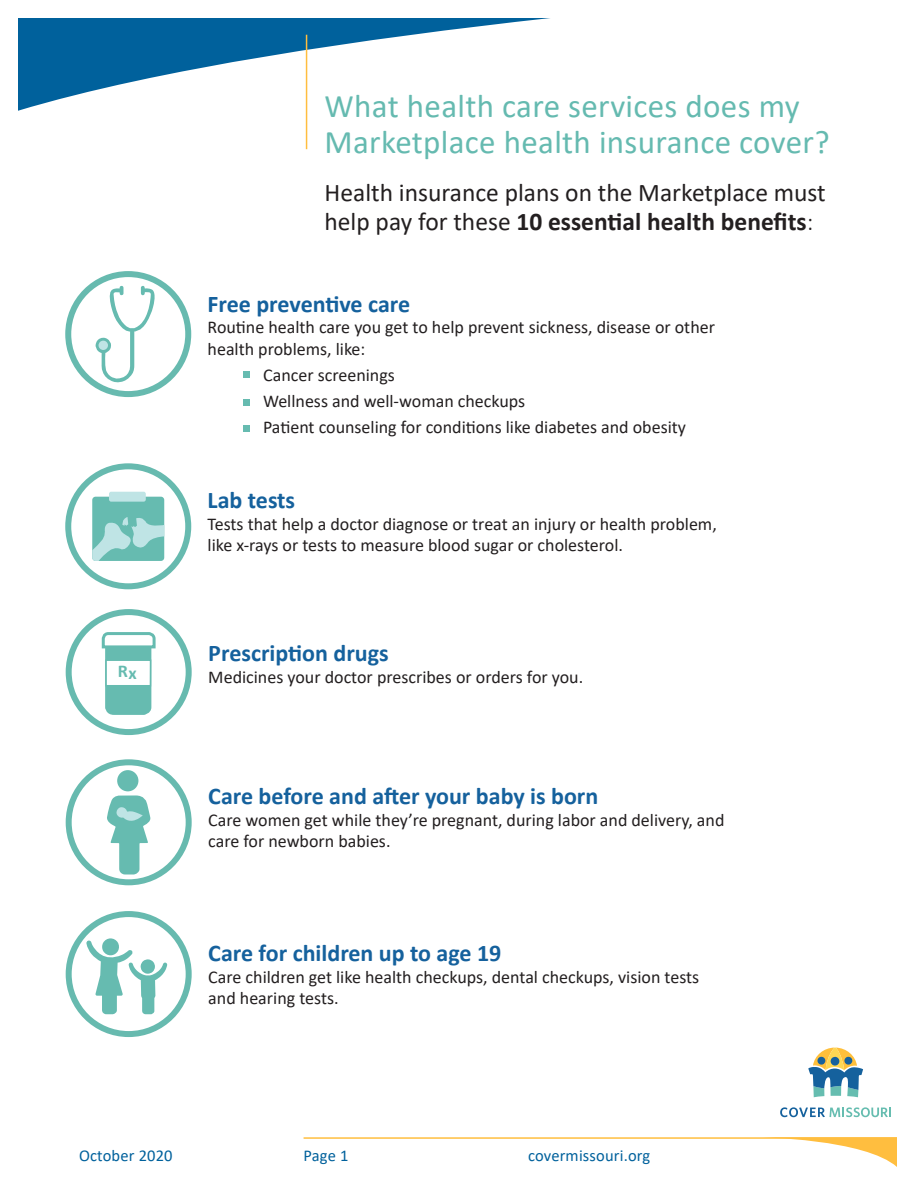
<style>
.page{position:relative;width:918px;height:1188px;background:#fff}
.page>*{position:absolute;margin:0;border:0;box-sizing:border-box;transform-origin:0 0}
.Document_title{font:33px/36px "Calibri";letter-spacing:.01em;color:#65bab0}
.Subhead_under_title{font:25.5px/28.5px "Calibri";color:#231f20}
.t1{font:700 24px "Calibri";color:#15619d}
.t2{font:18px/21.6px "Calibri";color:#231f20}
.t3{font:700 18px "Calibri";color:#66bbb0}
.t4{font:16.5px "Calibri";letter-spacing:.01em;color:#00619c}
.s1{font-weight:700}
.s2{font-weight:300}
</style>
<div class="page">
<svg style="left:18px;top:18px;width:532px;height:93px"></svg>
<hr style="left:304px;top:1137px;width:593px;height:2px;background:#ffbe3f">
<svg style="left:759px;top:1137px;width:138px;height:30px"></svg>
<svg style="left:808px;top:1048px;width:55px;height:49px"></svg>
<svg style="left:780px;top:1107px;width:111px;height:10px"></svg>
<hr style="left:306px;top:35px;width:1px;height:114px;background:#ffbe3f">
<svg style="left:96px;top:286px;width:59px;height:99px"></svg>
<div style="left:99px;top:341px;width:9px;height:9px;background:#bfe4e5;border-radius:50%"></div>
<div style="left:65px;top:271px;width:126px;height:126px;border:6px solid #67baaf;border-radius:50%"></div>
<div style="left:65px;top:463px;width:126px;height:126px;border:6px solid #67baaf;border-radius:50%"></div>
<div style="left:66px;top:609px;width:126px;height:126px;border:6px solid #67baaf;border-radius:50%"></div>
<div style="left:66px;top:759px;width:126px;height:126px;border:6px solid #67baaf;border-radius:50%"></div>
<div style="left:66px;top:911px;width:126px;height:126px;border:6px solid #67baaf;border-radius:50%"></div>
<svg style="left:244px;top:372px;width:6px;height:6px"></svg>
<div style="left:244px;top:399px;width:6px;height:7px;background:#66bbb0"></div>
<div style="left:244px;top:425px;width:6px;height:7px;background:#66bbb0"></div>
<svg style="left:101px;top:632px;width:55px;height:83px"></svg>
<div style="left:106px;top:660px;width:45px;height:26px;background:#fff"></div>
<div style="left:105px;top:659px;width:46px;height:27px;border:2px solid #66bbb0"></div>
<div style="left:92px;top:497px;width:72px;height:64px;background:#66bbb0;border-radius:3px"></div>
<div style="left:109px;top:492px;width:37px;height:10px;background:#bfe4e5;border-radius:2px"></div>
<svg style="left:92px;top:516px;width:72px;height:45px"></svg>
<div style="left:117px;top:770px;width:21px;height:21px;background:#66bbb0;border-radius:50%"></div>
<svg style="left:107px;top:795px;width:44px;height:80px"></svg>
<svg style="left:86px;top:938px;width:81px;height:76px"></svg>
<p class="Document_title" style="left:325px;top:87px;width:507px">What health care services does my<br>Marketplace health insurance cover?</p>
<p class="Subhead_under_title" style="left:325px;top:178px;width:503px">Health insurance plans on the Marketplace must help pay for these <span class="s1">10 essential health benefits</span><span class="s2">:</span></p>
<p class="t1" style="left:208px;top:287px;width:204px">Free preventive care</p>
<p class="t2" style="left:208px;top:316px;width:509px">Routine health care you get to help prevent sickness, disease or other health problems, like:</p>
<p class="t2" style="left:263px;top:364px;width:133px">Cancer screenings</p>
<p class="t2" style="left:263px;top:390px;width:264px">Wellness and well-woman checkups</p>
<p class="t2" style="left:263px;top:416px;width:425px">Patient counseling for conditions like diabetes and obesity</p>
<p class="t3" style="left:118px;top:658px;width:12px">R</p>
<p class="t3" style="left:128px;top:661px;width:10px">x</p>
<p class="t1" style="left:208px;top:483px;width:89px">Lab tests</p>
<p class="t2" style="left:208px;top:512px;width:511px">Tests that help a doctor diagnose or treat an injury or health problem, like x-rays or tests to measure blood sugar or cholesterol.</p>
<p class="t1" style="left:208px;top:636px;width:182px">Prescription drugs</p>
<p class="t2" style="left:208px;top:665px;width:376px">Medicines your doctor prescribes or orders for you.</p>
<p class="t1" style="left:208px;top:779px;width:391px">Care before and after your baby is born</p>
<p class="t2" style="left:208px;top:808px;width:518px">Care women get while they’re pregnant, during labor and delivery, and care for newborn babies.</p>
<p class="t1" style="left:208px;top:936px;width:295px">Care for children up to age 19</p>
<p class="t2" style="left:208px;top:965px;width:493px">Care children get like health checkups, dental checkups, vision tests and hearing tests.</p>
<p class="t4" style="left:79px;top:1144px;width:95px">October 2020</p>
<p class="t4" style="left:304px;top:1144px;width:46px">Page 1</p>
<p class="t4" style="left:528px;top:1144px;width:124px">covermissouri.org</p>
</div>
